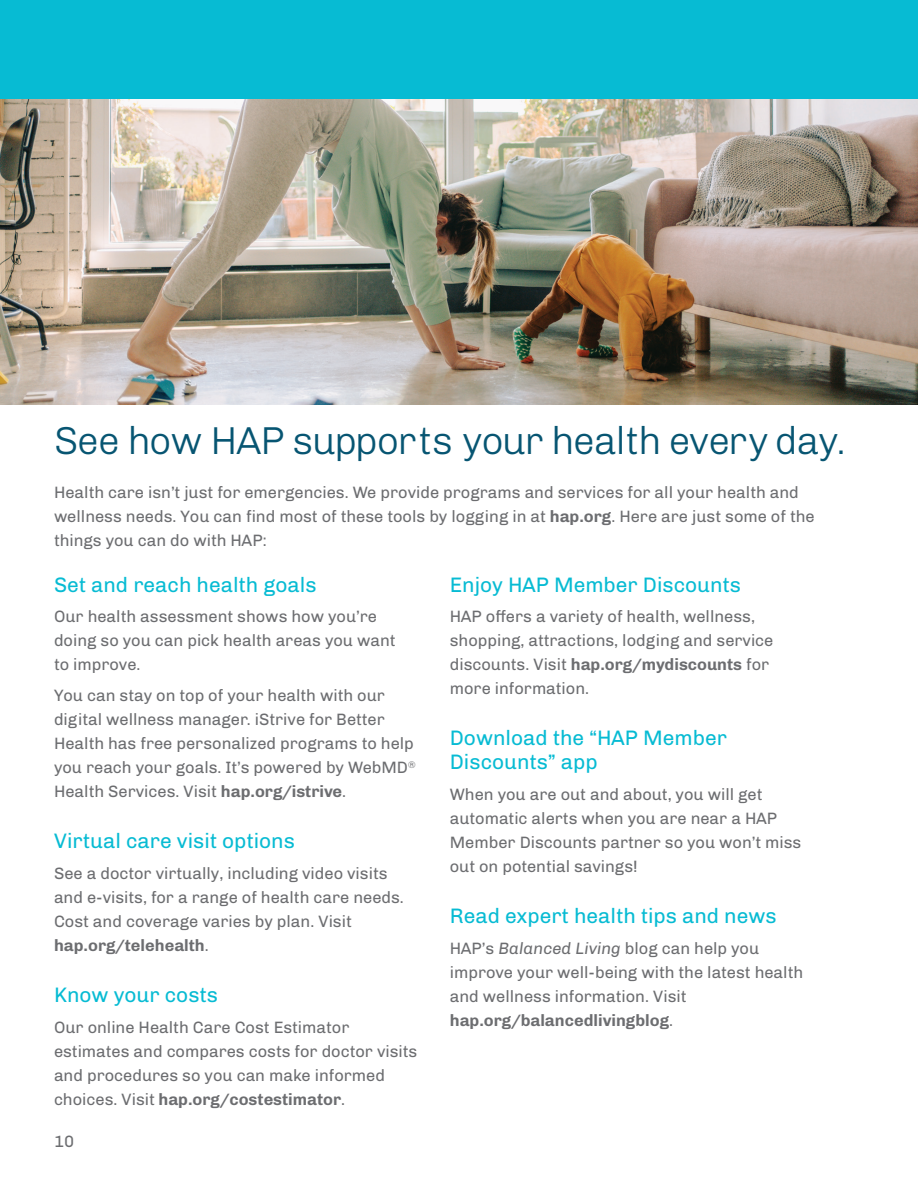
<style>
.page{position:relative;width:918px;height:1188px;background:#fff}
.page>*{position:absolute;margin:0;border:0;box-sizing:border-box;transform-origin:0 0}
.t1{font:300 39px "Chivo";letter-spacing:-.03em;color:#075572}
.Body_copy_-_11_16{font:21px/24px "Chivo";color:#07bbd3}
.Body_copy_-_11_16-2{font:16.5px/24px "Chivo";color:#6c6d70}
.s1{font-weight:700}
.s2{font-style:italic}
</style>
<div class="page">
<img style="left:0;top:98px;width:918px;height:307px">
<div style="left:0;top:0;width:918px;height:98px;background:#07bbd3"></div>
<p class="t1" style="left:54px;top:412px;width:793px">See how HAP supports your health every day.</p>
<p class="Body_copy_-_11_16-2" style="left:54px;top:480px;width:762px">Health care isn’t just for emergencies. We provide programs and services for all your health and wellness needs. You can find most of these tools by logging in at <span class="s1">hap.org</span>. Here are just some of the things you can do with HAP:</p>
<p class="Body_copy_-_11_16" style="left:54px;top:571px;width:264px">Set and reach health goals</p>
<p class="Body_copy_-_11_16-2" style="left:54px;top:604px;width:343px">Our health assessment shows how you’re doing so you can pick health areas you want to improve.</p>
<p class="Body_copy_-_11_16-2" style="left:54px;top:682px;width:363px">You can stay on top of your health with our digital wellness manager. iStrive for Better Health has free personalized programs to help you reach your goals. It’s powered by WebMD<sup>® </sup>Health Services. Visit <span class="s1">hap.org/istrive</span>.</p>
<p class="Body_copy_-_11_16" style="left:54px;top:828px;width:242px">Virtual care visit options</p>
<p class="Body_copy_-_11_16-2" style="left:54px;top:860px;width:351px">See a doctor virtually, including video visits and e-visits, for a range of health care needs.<br>Cost and coverage varies by plan. Visit <span class="s1">hap.org/telehealth</span>.</p>
<p class="Body_copy_-_11_16" style="left:54px;top:981px;width:166px">Know your costs</p>
<p class="Body_copy_-_11_16-2" style="left:54px;top:1014px;width:365px">Our online Health Care Cost Estimator estimates and compares costs for doctor visits and procedures so you can make informed choices. Visit <span class="s1">hap.org/costestimator</span>.</p>
<p class="Body_copy_-_11_16" style="left:450px;top:571px;width:293px">Enjoy HAP Member Discounts</p>
<p class="Body_copy_-_11_16-2" style="left:450px;top:604px;width:325px">HAP offers a variety of health, wellness, shopping, attractions, lodging and service discounts. Visit <span class="s1">hap.org/mydiscounts</span> for more information.</p>
<p class="Body_copy_-_11_16" style="left:450px;top:725px;width:279px">Download the “HAP Member<br>Discounts” app</p>
<p class="Body_copy_-_11_16-2" style="left:450px;top:781px;width:353px">When you are out and about, you will get automatic alerts when you are near a HAP Member Discounts partner so you won’t miss out on potential savings!</p>
<p class="Body_copy_-_11_16" style="left:450px;top:903px;width:328px">Read expert health tips and news</p>
<p class="Body_copy_-_11_16-2" style="left:450px;top:935px;width:355px">HAP’s <span class="s2">Balanced Living</span> blog can help you improve your well-being with the latest health and wellness information. Visit <span class="s1">hap.org/balancedlivingblog</span>.</p>
<p class="Body_copy_-_11_16-2" style="left:54px;top:1128px;width:22px">10</p>
</div>
